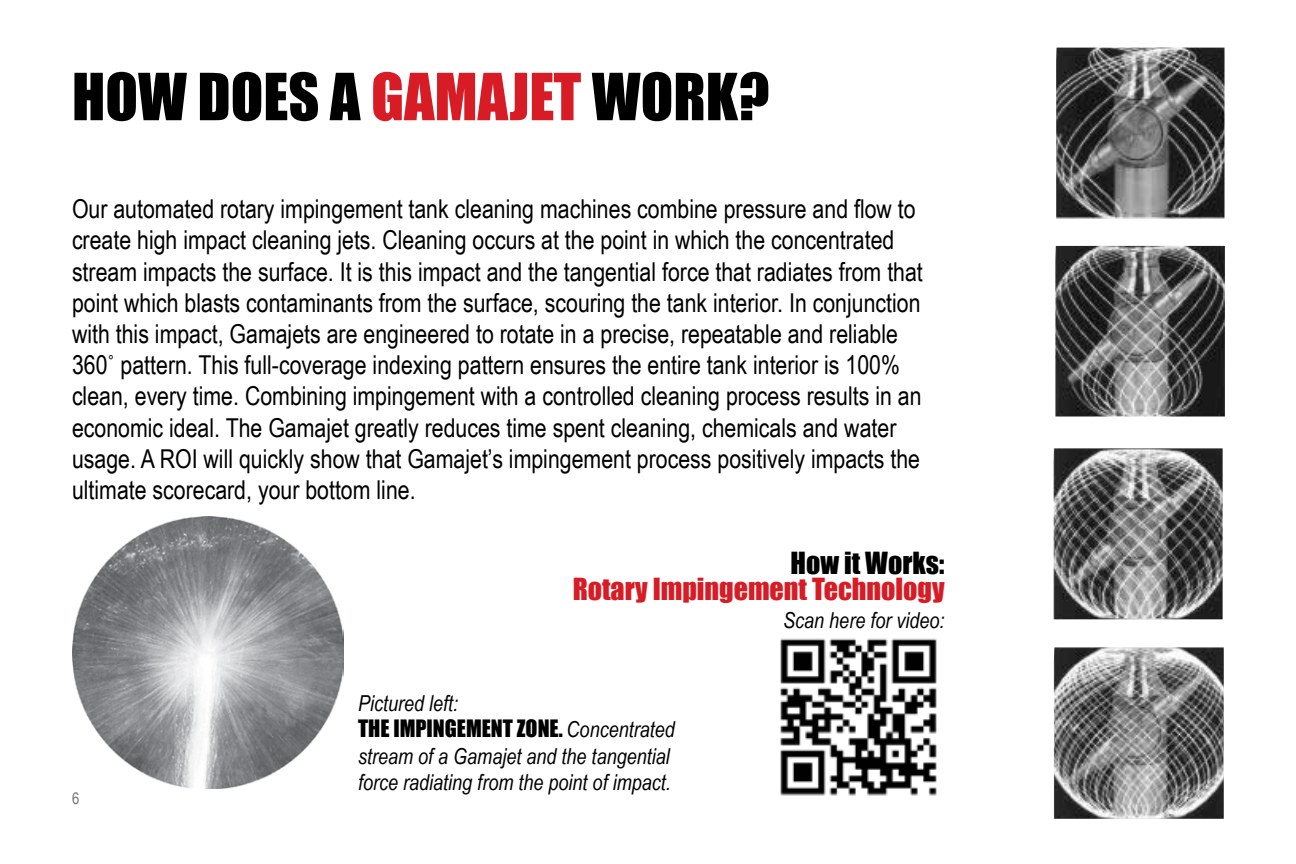
<style>
.page{position:relative;width:1296px;height:864px;background:#fff}
.page>*{position:absolute;margin:0;border:0;box-sizing:border-box;transform-origin:0 0}
.t1{font:60px "Impact";color:#000}
.t2{font:28px "Impact";color:#d71c25}
.t3{font:28px "Impact";color:#000}
.t4{font:26px/31.2px "Arial Narrow";color:#000}
.t5{font:italic 22px/26.4px "Arial Narrow";color:#000}
.t6{font:22px "Impact";color:#000}
.t7{font:16px "Arial Narrow";color:#777572}
.s1{color:#d71c25}
.s2{font-family:"Arial Narrow";font-style:italic}
</style>
<div class="page">
<img style="left:1053px;top:48px;width:172px;height:771px">
<img style="left:780px;top:638px;width:157px;height:158px">
<img style="left:72px;top:517px;width:272px;height:272px">
<h1 class="t1" style="left:72px;top:60px;width:699px">HOW DOES A <span class="s1">GAMAJET</span> WORK?</h1>
<p class="t4" style="left:72px;top:193px;width:852px">Our automated rotary impingement tank cleaning machines combine pressure and flow to create high impact cleaning jets. Cleaning occurs at the point in which the concentrated stream impacts the surface. It is this impact and the tangential force that radiates from that point which blasts contaminants from the surface, scouring the tank interior. In conjunction with this impact, Gamajets are engineered to rotate in a precise, repeatable and reliable 360˚ pattern. This full-coverage indexing pattern ensures the entire tank interior is 100% clean, every time. Combining impingement with a controlled cleaning process results in an economic ideal. The Gamajet greatly reduces time spent cleaning, chemicals and water usage. A ROI will quickly show that Gamajet’s impingement process positively impacts the ultimate scorecard, your bottom line.</p>
<p class="t7" style="left:72px;top:789px;width:9px">6</p>
<p class="t3" style="left:791px;top:546px;width:155px">How it Works:</p>
<p class="t2" style="left:573px;top:572px;width:373px">Rotary Impingement Technology</p>
<p class="t5" style="left:783px;top:607px;width:163px">Scan here for video:</p>
<p class="t5" style="left:358px;top:690px;width:102px">Pictured left:</p>
<p class="t6" style="left:358px;top:715px;width:318px">THE IMPINGEMENT ZONE. <span class="s2">Concentrated</span></p>
<p class="t5" style="left:358px;top:742px;width:314px">stream of a Gamajet and the tangential force radiating from the point of impact.</p>
</div>
